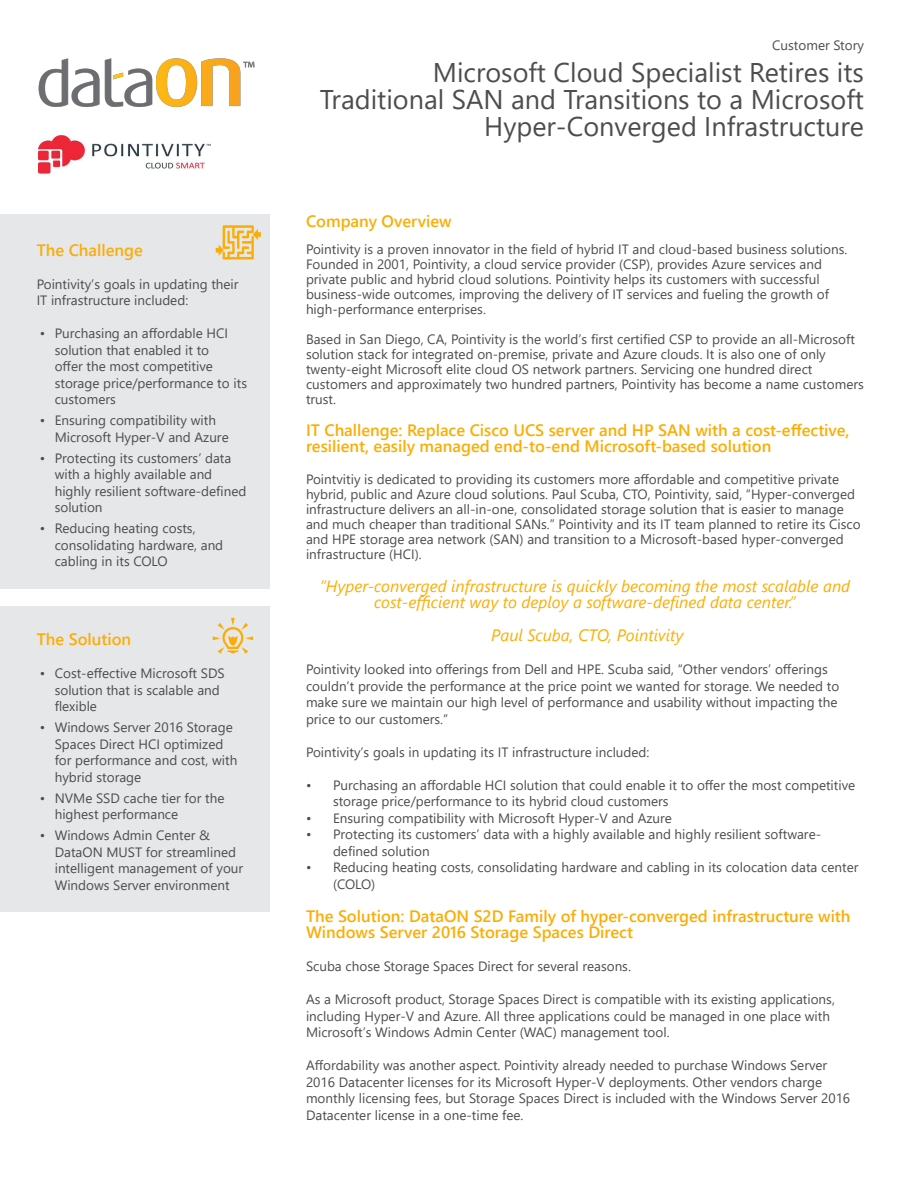
<style>
.page{position:relative;width:918px;height:1188px;background:#fff}
.page>*{position:absolute;margin:0;border:0;box-sizing:border-box;transform-origin:0 0}
.Main_Title{font:27px/27px "Segoe UI";color:#4d4d4f;text-align:right}
.Headers{font:600 16.5px/16.5px "Segoe UI";color:#fcad04}
.Headers-2{font:italic 16.5px/16.5px "Segoe UI";color:#fcad04;text-align:center}
.Headers-3{font:13.5px/16.5px "Segoe UI";color:#4b4c4d}
</style>
<div class="page">
<div style="left:0;top:214px;width:270px;height:375px;background:#e6e7e9"></div>
<svg style="left:216px;top:225px;width:45px;height:35px"></svg>
<img style="left:38px;top:58px;width:217px;height:49px">
<img style="left:39px;top:134px;width:172px;height:40px">
<div style="left:0;top:606px;width:270px;height:306px;background:#e6e7e9"></div>
<svg style="left:213px;top:618px;width:40px;height:36px"></svg>
<p class="Headers" style="left:37px;top:240px;width:108px">The Challenge</p>
<p class="Headers-3" style="left:37px;top:274px;width:203px">Pointivity’s goals in updating their<br>IT infrastructure included:</p>
<p class="Headers-3" style="left:55px;top:324px;width:194px;text-indent:-15px">• Purchasing an affordable HCI solution that enabled it to<br>offer the most competitive storage price/performance to its customers</p>
<p class="Headers-3" style="left:55px;top:411px;width:176px;text-indent:-15px">• Ensuring compatibility with<br>Microsoft Hyper-V and Azure</p>
<p class="Headers-3" style="left:55px;top:448px;width:193px;text-indent:-15px">• Protecting its customers’ data with a highly available and highly resilient software-defined solution</p>
<p class="Headers-3" style="left:55px;top:519px;width:170px;text-indent:-15px">• Reducing heating costs, consolidating hardware, and cabling in its COLO</p>
<p class="Headers" style="left:37px;top:630px;width:96px">The Solution</p>
<p class="Headers-3" style="left:55px;top:664px;width:171px;text-indent:-15px">• Cost-effective Microsoft SDS solution that is scalable and flexible</p>
<p class="Headers-3" style="left:55px;top:718px;width:184px;text-indent:-15px">• Windows Server 2016 Storage<br>Spaces Direct HCI optimized for performance and cost, with hybrid storage</p>
<p class="Headers-3" style="left:55px;top:788px;width:171px;text-indent:-15px">• NVMe SSD cache tier for the highest performance</p>
<p class="Headers-3" style="left:55px;top:826px;width:190px;text-indent:-15px">• Windows Admin Center &amp;<br>DataON MUST for streamlined intelligent management of your<br>Windows Server environment</p>
<p class="Headers-3" style="left:772px;top:36px;width:93px">Customer Story</p>
<p class="Main_Title" style="left:320px;top:57px;width:546px">Microsoft Cloud Specialist Retires its<br>Traditional SAN and Transitions to a Microsoft<br>Hyper-Converged Infrastructure</p>
<p class="Headers" style="left:306px;top:212px;width:147px">Company Overview</p>
<p class="Headers-3" style="left:306px;top:241px;width:543px;line-height:15px">Pointivity is a proven innovator in the field of hybrid IT and cloud-based business solutions.<br>Founded in 2001, Pointivity, a cloud service provider (CSP), provides Azure services and private public and hybrid cloud solutions. Pointivity helps its customers with successful business-wide outcomes, improving the delivery of IT services and fueling the growth of high-performance enterprises.</p>
<p class="Headers-3" style="left:306px;top:331px;width:559px;line-height:15px">Based in San Diego, CA, Pointivity is the world’s first certified CSP to provide an all-Microsoft solution stack for integrated on-premise, private and Azure clouds. It is also one of only twenty-eight Microsoft elite cloud OS network partners. Servicing one hundred direct customers and approximately two hundred partners, Pointivity has become a name customers trust.</p>
<p class="Headers" style="left:306px;top:420px;width:545px">IT Challenge: Replace Cisco UCS server and HP SAN with a cost-effective, resilient, easily managed end-to-end Microsoft-based solution</p>
<p class="Headers-3" style="left:306px;top:470px;width:556px;line-height:15px">Pointvitiy is dedicated to providing its customers more affordable and competitive private hybrid, public and Azure cloud solutions. Paul Scuba, CTO, Pointivity, said, “Hyper-converged infrastructure delivers an all-in-one, consolidated storage solution that is easier to manage and much cheaper than traditional SANs.” Pointivity and its IT team planned to retire its Cisco and HPE storage area network (SAN) and transition to a Microsoft-based hyper-converged infrastructure (HCI).</p>
<p class="Headers-2" style="left:320px;top:575px;width:532px">“Hyper-converged infrastructure is quickly becoming the most scalable and cost-efficient way to deploy a software-defined data center.”</p>
<p class="Headers-2" style="left:491px;top:625px;width:194px">Paul Scuba, CTO, Pointivity</p>
<p class="Headers-3" style="left:306px;top:660px;width:535px">Pointivity looked into offerings from Dell and HPE. Scuba said, “Other vendors’ offerings couldn’t provide the performance at the price point we wanted for storage. We needed to make sure we maintain our high level of performance and usability without impacting the price to our customers.”</p>
<p class="Headers-3" style="left:306px;top:743px;width:345px">Pointivity’s goals in updating its IT infrastructure included:</p>
<p class="Headers-3" style="left:333px;top:776px;width:524px;text-indent:-27px">• Purchasing an affordable HCI solution that could enable it to offer the most competitive storage price/performance to its hybrid cloud customers</p>
<p class="Headers-3" style="left:306px;top:809px;width:368px">• Ensuring compatibility with Microsoft Hyper-V and Azure</p>
<p class="Headers-3" style="left:333px;top:825px;width:490px;text-indent:-27px">• Protecting its customers’ data with a highly available and highly resilient software&shy;defined solution</p>
<p class="Headers-3" style="left:333px;top:858px;width:527px;text-indent:-27px">• Reducing heating costs, consolidating hardware and cabling in its colocation data center (COLO)</p>
<p class="Headers" style="left:306px;top:906px;width:546px">The Solution: DataON S2D Family of hyper-converged infrastructure with<br>Windows Server 2016 Storage Spaces Direct</p>
<p class="Headers-3" style="left:306px;top:957px;width:326px">Scuba chose Storage Spaces Direct for several reasons.</p>
<p class="Headers-3" style="left:306px;top:990px;width:530px">As a Microsoft product, Storage Spaces Direct is compatible with its existing applications, including Hyper-V and Azure. All three applications could be managed in one place with<br>Microsoft’s Windows Admin Center (WAC) management tool.</p>
<p class="Headers-3" style="left:306px;top:1056px;width:546px">Affordability was another aspect. Pointivity already needed to purchase Windows Server 2016 Datacenter licenses for its Microsoft Hyper-V deployments. Other vendors charge monthly licensing fees, but Storage Spaces Direct is included with the Windows Server 2016<br>Datacenter license in a one-time fee.</p>
</div>
